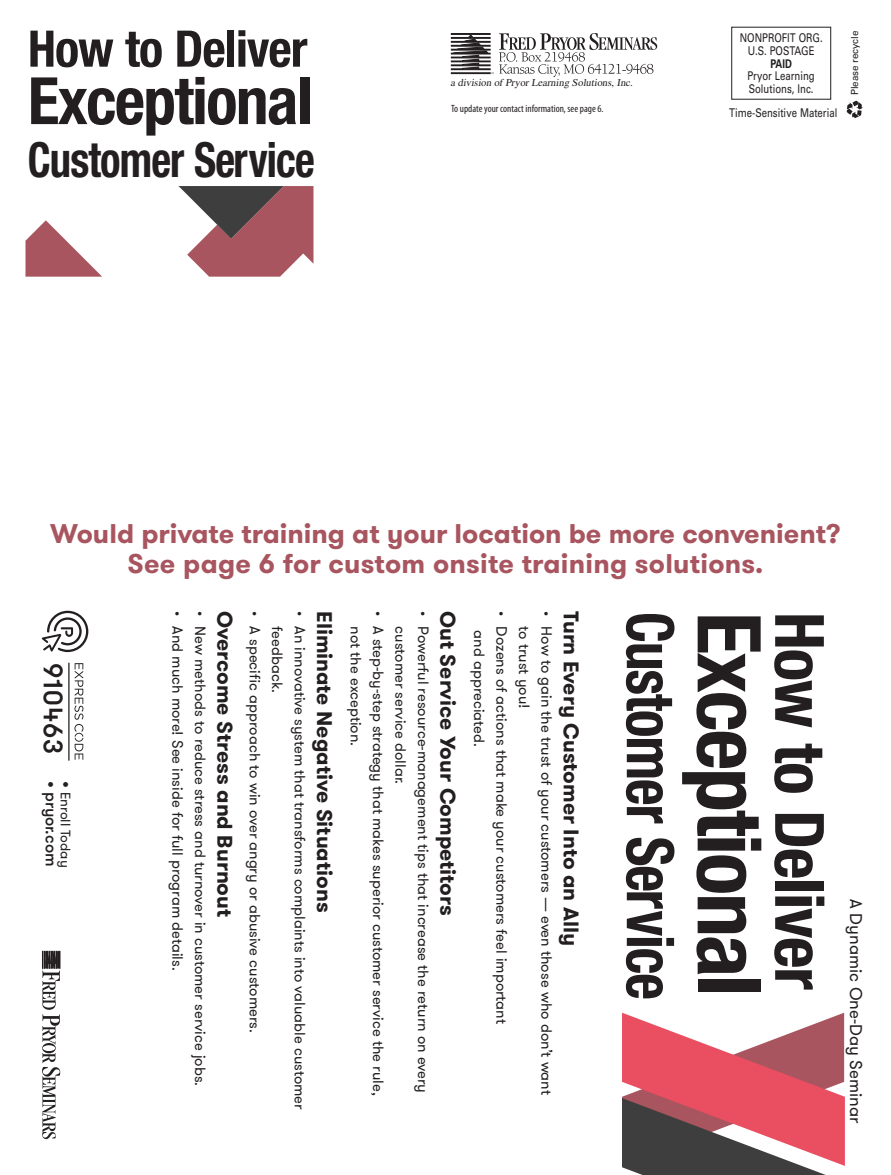
<style>
.page{position:relative;width:891px;height:1175px;background:#fff}
.page>*{position:absolute;margin:0;border:0;box-sizing:border-box;transform-origin:0 0}
.t1{font:700 condensed 88.2px "Helvetica Neue LT Std";letter-spacing:-.025em;color:#231f20}
.t2{font:700 condensed 68.1px "Helvetica Neue LT Std";letter-spacing:-.02em;color:#231f20}
.t3{font:700 condensed 65.55px "Helvetica Neue LT Std";letter-spacing:-.02em;color:#231f20;scale:.88 1}
.t4{font:700 condensed 65.25px "Helvetica Neue LT Std";letter-spacing:-.025em;color:#231f20}
.t5{font:700 condensed 50.4px "Helvetica Neue LT Std";letter-spacing:-.02em;color:#231f20}
.t6{font:700 condensed 48.45px "Helvetica Neue LT Std";letter-spacing:-.02em;color:#231f20;scale:.88 1}
.t7{font:700 27px/30px "GT Walsheim Pro";color:#a8555f;text-align:center}
.A_States_Reg{font:500 26.85px "GT Walsheim Pro";letter-spacing:.045em;color:#231f20}
.t8{font:700 21.15px "GT Walsheim Pro";color:#231f20}
.t9{font:16.95px "GT Walsheim Pro";color:#231f20}
.t10{font:500 16.2px "GT Walsheim Pro";color:#231f20}
.t11{font:15px "GT Walsheim Pro";color:#231f20}
.t12{font:13.8px "GT Walsheim Pro";color:#231f20}
.t13{font:12px/12.8px "Univers LT Std";color:#231f20;scale:.8 1}
.t14{font:700 12px "Univers LT Std";color:#231f20;scale:.8 1}
.Order_Form_Small_Tex{font:condensed 10.5px "Myriad Pro";color:#231f20}
.t15{font:italic 10.5px "Times LT Std";color:#231f20}
.t16{font:9.75px "Univers LT Std";letter-spacing:-.01em;color:#231f20}
.s1{font-family:"Helvetica Neue LT Std";font-weight:700;font-stretch:condensed}
.s2{font-family:"Helvetica Neue LT Std";font-weight:700;font-stretch:condensed;font-size:13.8px}
</style>
<div class="page">
<svg style="left:451px;top:33px;width:206px;height:44px"></svg>
<div style="left:731px;top:27px;width:100px;height:73px;border:1px solid #231f20"></div>
<svg style="left:847px;top:100px;width:16px;height:18px"></svg>
<svg style="left:179px;top:186px;width:134px;height:91px"></svg>
<svg style="left:26px;top:220px;width:76px;height:57px"></svg>
<svg style="left:622px;top:1012px;width:223px;height:162px"></svg>
<svg style="left:42px;top:951px;width:18px;height:188px"></svg>
<svg style="left:42px;top:611px;width:46px;height:41px"></svg>
<svg style="left:74px;top:663px;width:9px;height:97px"></svg>
<hr style="left:68px;top:662px;width:2px;height:98px;background:#231f20">
<p class="t5" style="left:28px;top:18px;width:281px">How to Deliver</p>
<p class="t4" style="left:28px;top:61px;width:286px">Exceptional</p>
<p class="t6" style="left:28px;top:130px;width:328px">Customer Service</p>
<p class="t15" style="left:451px;top:77px;width:186px">a division of Pryor Learning Solutions, Inc.</p>
<p class="Order_Form_Small_Tex" style="left:451px;top:102px;width:154px">To update your contact information, see page 6.</p>
<p class="t13" style="left:740px;top:31px;width:105px">NONPROFIT ORG.</p>
<p class="t13" style="left:748px;top:44px;width:85px">U.S. POSTAGE</p>
<p class="t14" style="left:771px;top:56px;width:28px">PAID</p>
<p class="t13" style="left:748px;top:70px;width:85px">Pryor Learning<br>Solutions, Inc.</p>
<p class="t13" style="left:729px;top:106px;width:137px">Time-Sensitive Material</p>
<p class="t16" style="left:849px;top:95px;width:66px;rotate:-90deg">Please recycle</p>
<p class="t7" style="left:50px;top:519px;width:792px">Would private training at your location be more convenient?<br>See page 6 for custom onsite training solutions.</p>
<p class="A_States_Reg" style="left:70px;top:662px;width:93px;rotate:90deg">910463</p>
<p class="t12" style="left:74px;top:780px;width:88px;rotate:90deg"><span class="s1">•</span> Enroll Today</p>
<p class="t10" style="left:62px;top:780px;width:87px;rotate:90deg"><span class="s2">•</span> pryor.com</p>
<p class="t11" style="left:210px;top:610px;width:7px;rotate:90deg">•</p>
<p class="t8" style="left:239px;top:610px;width:308px;rotate:90deg">Overcome Stress and Burnout</p>
<p class="t11" style="left:187px;top:610px;width:361px;rotate:90deg">• And much more! See inside for full program details.</p>
<p class="t11" style="left:210px;top:626px;width:461px;rotate:90deg">New methods to reduce stress and turnover in customer service jobs.</p>
<p class="t11" style="left:264px;top:610px;width:423px;rotate:90deg">• A specific approach to win over angry or abusive customers.</p>
<p class="t11" style="left:309px;top:610px;width:7px;rotate:90deg">•</p>
<p class="t8" style="left:338px;top:610px;width:303px;rotate:90deg">Eliminate Negative Situations</p>
<p class="t11" style="left:287px;top:626px;width:68px;rotate:90deg">feedback.</p>
<p class="t11" style="left:309px;top:626px;width:485px;rotate:90deg">An innovative system that transforms complaints into valuable customer</p>
<p class="t11" style="left:388px;top:610px;width:7px;rotate:90deg">•</p>
<p class="t11" style="left:365px;top:626px;width:121px;rotate:90deg">not the exception.</p>
<p class="t11" style="left:388px;top:626px;width:471px;rotate:90deg">A step-by-step strategy that makes superior customer service the rule,</p>
<p class="t11" style="left:433px;top:610px;width:7px;rotate:90deg">•</p>
<p class="t8" style="left:462px;top:610px;width:306px;rotate:90deg">Out Service Your Competitors</p>
<p class="t11" style="left:410px;top:626px;width:159px;rotate:90deg">customer service dollar.</p>
<p class="t11" style="left:433px;top:626px;width:468px;rotate:90deg">Powerful resource-management tips that increase the return on every</p>
<p class="t11" style="left:511px;top:610px;width:7px;rotate:90deg">•</p>
<p class="t11" style="left:489px;top:630px;width:118px;rotate:90deg">and appreciated.</p>
<p class="t11" style="left:511px;top:626px;width:399px;rotate:90deg">Dozens of actions that make your customers feel important</p>
<p class="t11" style="left:556px;top:610px;width:7px;rotate:90deg">•</p>
<p class="t8" style="left:585px;top:610px;width:337px;rotate:90deg">Turn Every Customer Into an Ally</p>
<p class="t11" style="left:534px;top:626px;width:84px;rotate:90deg">to trust you!</p>
<p class="t11" style="left:556px;top:626px;width:470px;rotate:90deg">How to gain the trust of your customers — even those who don’t want</p>
<p class="t3" style="left:690px;top:612px;width:442px;rotate:90deg">Customer Service</p>
<p class="t1" style="left:782px;top:612px;width:386px;rotate:90deg">Exceptional</p>
<p class="t2" style="left:841px;top:612px;width:379px;rotate:90deg">How to Deliver</p>
<p class="t9" style="left:867px;top:899px;width:226px;rotate:90deg">A Dynamic One-Day Seminar</p>
</div>
